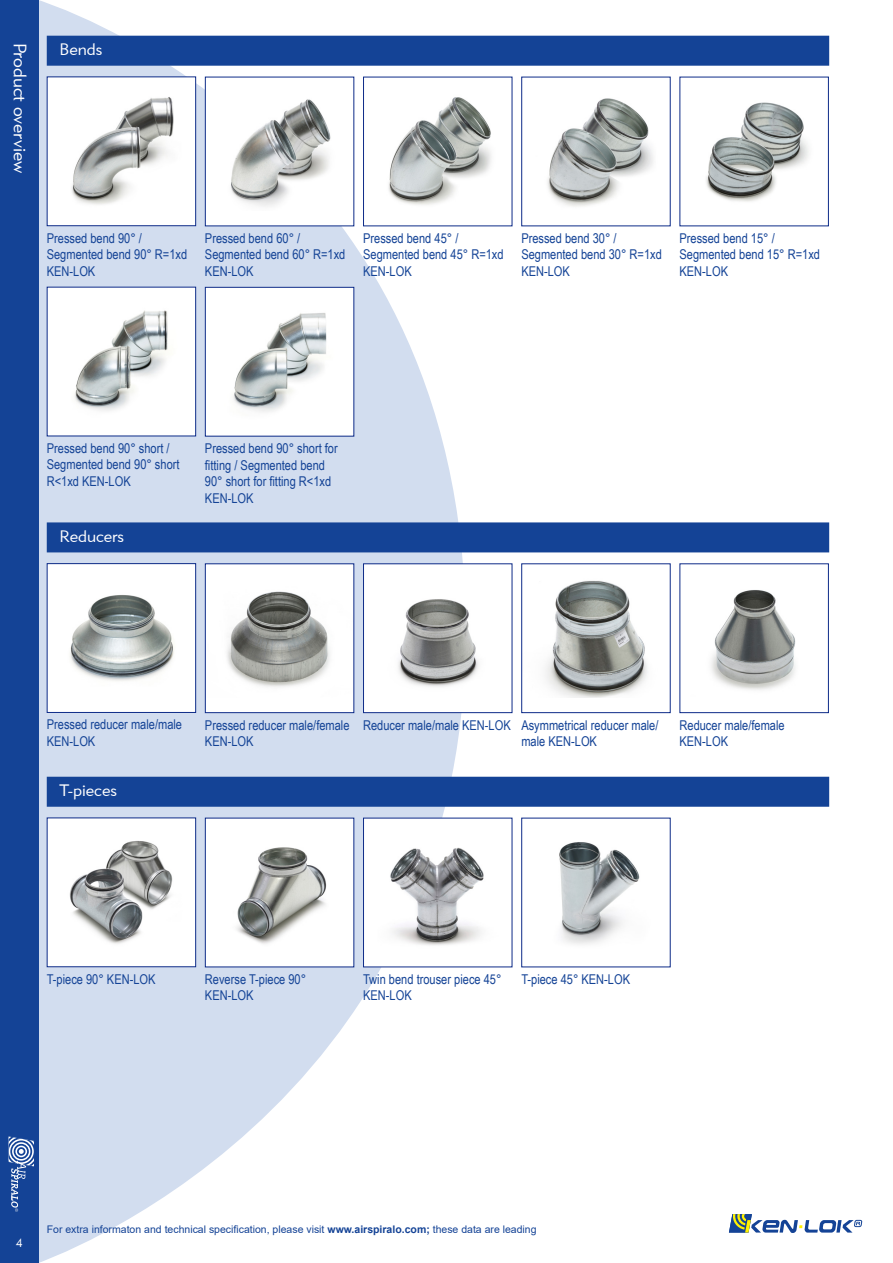
<style>
.page{position:relative;width:893px;height:1263px;background:#fff}
.page>*{position:absolute;margin:0;border:0;box-sizing:border-box;transform-origin:0 0}
.t1{font:18px "Geometric 415 BT Lite A";color:#fff}
.chapter{font:16.5px "Geometric 415 BT Lite A";color:#fff}
.body{font:13.5px/16.5px "Arial Narrow";color:#144396}
.t2{font:12px "Geometric 415 BT Lite A";color:#fff}
.t3{font:10.5px "Arial";color:#144396}
.s1{font-weight:700}
</style>
<div class="page">
<svg style="left:38px;top:0;width:428px;height:1263px;fill:#d2ddef"></svg>
<div style="left:0;top:0;width:38px;height:1263px;background:#144396"></div>
<svg style="left:9px;top:1136px;width:25px;height:75px"></svg>
<svg style="left:729px;top:1214px;width:133px;height:19px"></svg>
<div style="left:47px;top:36px;width:782px;height:30px;background:#144396"></div>
<div style="left:47px;top:77px;width:149px;height:149px;background:#fff"></div>
<img style="left:72px;top:97px;width:102px;height:108px">
<div style="left:47px;top:76px;width:149px;height:150px;border:1px solid #0d2b88"></div>
<div style="left:205px;top:77px;width:149px;height:149px;background:#fff"></div>
<img style="left:231px;top:99px;width:100px;height:108px">
<div style="left:363px;top:77px;width:149px;height:149px;background:#fff"></div>
<img style="left:388px;top:97px;width:103px;height:108px">
<img style="left:547px;top:98px;width:106px;height:109px">
<img style="left:706px;top:102px;width:103px;height:100px">
<div style="left:47px;top:287px;width:149px;height:149px;background:#fff"></div>
<img style="left:74px;top:310px;width:94px;height:101px">
<div style="left:205px;top:287px;width:149px;height:149px;background:#fff"></div>
<img style="left:233px;top:313px;width:94px;height:99px">
<div style="left:205px;top:287px;width:149px;height:149px;border:1px solid #0d2b88"></div>
<div style="left:47px;top:522px;width:782px;height:30px;background:#144396"></div>
<div style="left:47px;top:564px;width:149px;height:148px;background:#fff"></div>
<img style="left:70px;top:595px;width:104px;height:86px">
<div style="left:47px;top:563px;width:149px;height:150px;border:1px solid #0d2b88"></div>
<div style="left:205px;top:564px;width:149px;height:149px;background:#fff"></div>
<img style="left:227px;top:591px;width:103px;height:96px">
<div style="left:205px;top:563px;width:149px;height:150px;border:1px solid #0d2b88"></div>
<div style="left:363px;top:564px;width:149px;height:149px;background:#fff"></div>
<img style="left:398px;top:599px;width:81px;height:88px">
<div style="left:363px;top:563px;width:149px;height:150px;border:1px solid #0d2b88"></div>
<img style="left:545px;top:581px;width:103px;height:117px">
<div style="left:521px;top:563px;width:150px;height:150px;border:1px solid #0d2b88"></div>
<img style="left:711px;top:590px;width:85px;height:100px">
<div style="left:679px;top:563px;width:150px;height:150px;border:1px solid #0d2b88"></div>
<div style="left:47px;top:777px;width:782px;height:30px;background:#144396"></div>
<div style="left:47px;top:818px;width:149px;height:149px;background:#fff"></div>
<img style="left:69px;top:841px;width:104px;height:103px">
<div style="left:205px;top:818px;width:149px;height:149px;background:#fff"></div>
<img style="left:236px;top:847px;width:91px;height:97px">
<div style="left:363px;top:818px;width:149px;height:149px;background:#fff"></div>
<img style="left:390px;top:847px;width:94px;height:98px">
<img style="left:559px;top:842px;width:81px;height:102px">
<h1 class="t1" style="left:31px;top:43px;width:132px;rotate:90deg">Product overview</h1>
<p class="chapter" style="left:60px;top:39px;width:44px">Bends</p>
<p class="body" style="left:47px;top:229px;width:142px">Pressed bend 90° /<br>Segmented bend 90° R=1xd<br>KEN-LOK</p>
<p class="body" style="left:205px;top:229px;width:142px">Pressed bend 60° /<br>Segmented bend 60° R=1xd<br>KEN-LOK</p>
<p class="body" style="left:363px;top:229px;width:142px">Pressed bend 45° /<br>Segmented bend 45° R=1xd<br>KEN-LOK</p>
<p class="body" style="left:521px;top:229px;width:142px">Pressed bend 30° /<br>Segmented bend 30° R=1xd<br>KEN-LOK</p>
<p class="body" style="left:679px;top:229px;width:142px">Pressed bend 15° /<br>Segmented bend 15° R=1xd<br>KEN-LOK</p>
<p class="body" style="left:47px;top:439px;width:134px">Pressed bend 90° short /<br>Segmented bend 90° short<br>R&lt;1xd KEN-LOK</p>
<p class="body" style="left:205px;top:439px;width:134px">Pressed bend 90° short for fitting / Segmented bend<br>90° short for fitting R&lt;1xd<br>KEN-LOK</p>
<p class="chapter" style="left:60px;top:526px;width:66px">Reducers</p>
<p class="body" style="left:47px;top:716px;width:137px">Pressed reducer male/male<br>KEN-LOK</p>
<p class="body" style="left:205px;top:716px;width:146px">Pressed reducer male/female<br>KEN-LOK</p>
<p class="body" style="left:363px;top:716px;width:149px">Reducer male/male KEN-LOK</p>
<p class="body" style="left:521px;top:716px;width:139px">Asymmetrical reducer male/ male KEN-LOK</p>
<p class="body" style="left:679px;top:716px;width:107px">Reducer male/female<br>KEN-LOK</p>
<p class="chapter" style="left:60px;top:780px;width:59px">T-pieces</p>
<p class="body" style="left:47px;top:970px;width:110px">T-piece 90° KEN-LOK</p>
<p class="body" style="left:205px;top:970px;width:103px">Reverse T-piece 90°<br>KEN-LOK</p>
<p class="body" style="left:363px;top:970px;width:140px">Twin bend trouser piece 45°<br>KEN-LOK</p>
<p class="body" style="left:521px;top:970px;width:110px">T-piece 45° KEN-LOK</p>
<p class="t2" style="left:16px;top:1235px;width:8px">4</p>
<p class="t3" style="left:47px;top:1222px;width:491px">For extra informaton and technical specification, please visit <span class="s1">www.airspiralo.com;</span> these data are leading</p>
</div>
